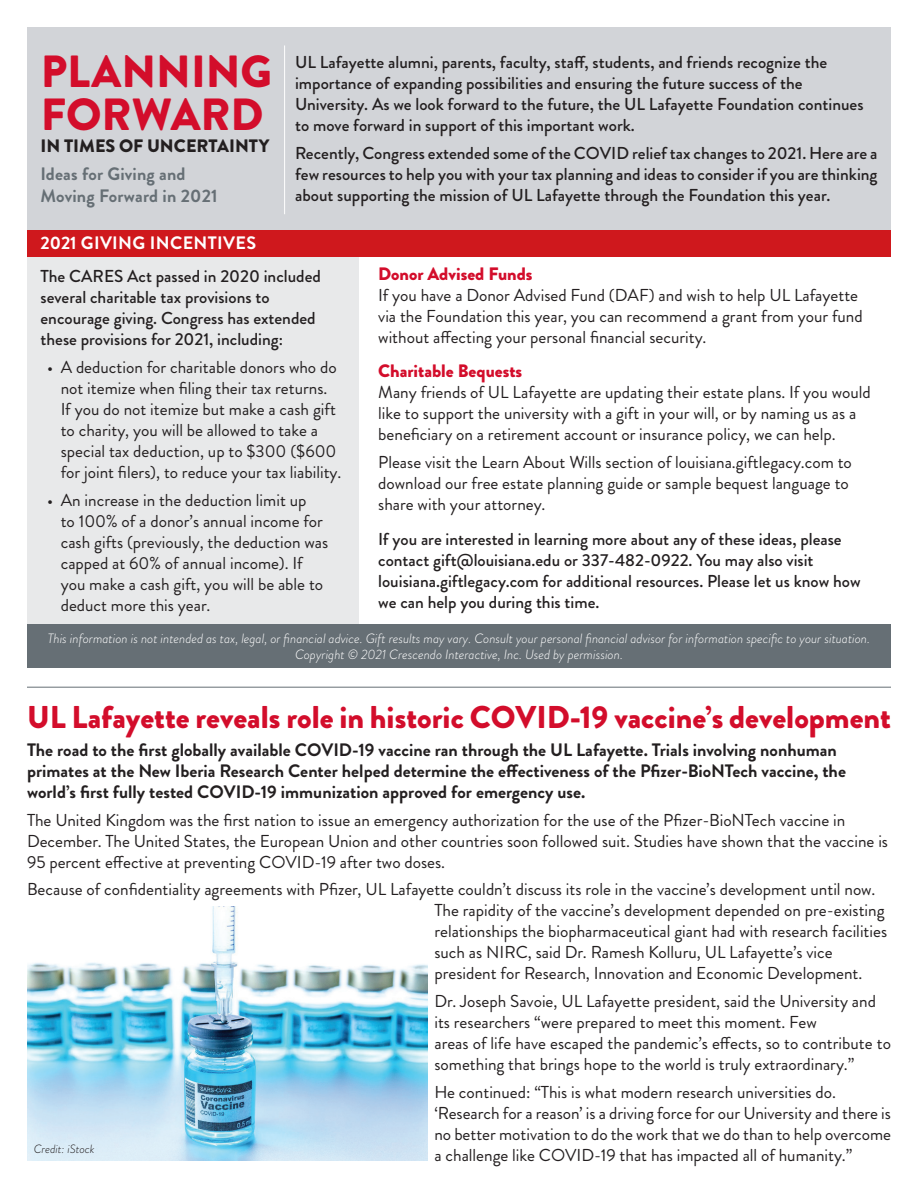
<style>
.page{position:relative;width:918px;height:1188px;background:#fff}
.page>*{position:absolute;margin:0;border:0;box-sizing:border-box;transform-origin:0 0}
.t1{font:900 45px/43.5px "Brandon Grotesque";color:#d30d2b}
.t2{font:900 31.5px "Brandon Grotesque";color:#d30d2b}
.t3{font:700 18px/21px "Brandon Grotesque";color:#231f20}
.t4{font:700 18px "Brandon Grotesque";letter-spacing:.01em;color:#666f75}
.t5{font:900 18px "Brandon Grotesque";color:#d30d2b}
.t6{font:900 18px "Brandon Grotesque";color:#231f20}
.t7{font:700 18px "Brandon Grotesque";letter-spacing:.02em;color:#fff}
.t8{font:17.25px/21px "Brandon Grotesque";color:#231f20}
.t9{font:500 17.25px/21px "Brandon Grotesque";color:#231f20}
.t10{font:italic 300 13.5px "Brandon Grotesque";color:#fff}
.t11{font:italic 300 12px "Brandon Grotesque";color:#231f20}
</style>
<div class="page">
<div style="left:27px;top:230px;width:332px;height:395px;background:#e8e9ea"></div>
<img style="left:27px;top:906px;width:401px;height:255px">
<div style="left:27px;top:27px;width:864px;height:203px;background:#d2d4d8"></div>
<div style="left:27px;top:625px;width:864px;height:43px;background:#666f75"></div>
<div style="left:27px;top:230px;width:864px;height:27px;background:#cf181d"></div>
<hr style="left:284px;top:45px;width:1px;height:169px;background:#fff">
<hr style="left:27px;top:687px;width:864px;height:1px;background:#666f75">
<p class="t1" style="left:41px;top:50px;width:233px">PLANNING<br>FORWARD</p>
<p class="t6" style="left:41px;top:133px;width:230px">IN TIMES OF UNCERTAINTY</p>
<p class="t4" style="left:40px;top:161px;width:147px">Ideas for Giving and</p>
<p class="t4" style="left:40px;top:183px;width:179px">Moving Forward in 2021</p>
<p class="t7" style="left:40px;top:231px;width:217px">2021 GIVING INCENTIVES</p>
<p class="t9" style="left:295px;top:52px;width:570px">UL Lafayette alumni, parents, faculty, staff, students, and friends recognize the importance of expanding possibilities and ensuring the future success of the University. As we look forward to the future, the UL Lafayette Foundation continues to move forward in support of this important work.</p>
<p class="t9" style="left:295px;top:143px;width:584px;text-align:justify">Recently, Congress extended some of the COVID relief tax changes to 2021. Here are a few resources to help you with your tax planning and ideas to consider if you are thinking about supporting the mission of UL Lafayette through the Foundation this year.</p>
<p class="t9" style="left:40px;top:266px;width:282px">The CARES Act passed in 2020 included several charitable tax provisions to encourage giving. Congress has extended these provisions for 2021, including:</p>
<p class="t8" style="left:61px;top:357px;width:282px;text-indent:-14px">• A deduction for charitable donors who do not itemize when filing their tax returns.<br>If you do not itemize but make a cash gift to charity, you will be allowed to take a special tax deduction, up to $300 ($600 for joint filers), to reduce your tax liability.</p>
<p class="t8" style="left:61px;top:490px;width:269px;text-indent:-14px">• An increase in the deduction limit up<br>to 100% of a donor’s annual income for cash gifts (previously, the deduction was capped at 60% of annual income). If you make a cash gift, you will be able to deduct more this year.</p>
<p class="t5" style="left:378px;top:261px;width:156px">Donor Advised Funds</p>
<p class="t8" style="left:378px;top:285px;width:486px">If you have a Donor Advised Fund (DAF) and wish to help UL Lafayette via the Foundation this year, you can recommend a grant from your fund without affecting your personal financial security.</p>
<p class="t5" style="left:378px;top:359px;width:146px">Charitable Bequests</p>
<p class="t8" style="left:378px;top:382px;width:494px">Many friends of UL Lafayette are updating their estate plans. If you would like to support the university with a gift in your will, or by naming us as a beneficiary on a retirement account or insurance policy, we can help.</p>
<p class="t8" style="left:378px;top:452px;width:475px">Please visit the Learn About Wills section of louisiana.giftlegacy.com to download our free estate planning guide or sample bequest language to share with your attorney.</p>
<p class="t9" style="left:378px;top:529px;width:484px">If you are interested in learning more about any of these ideas, please contact gift@louisiana.edu or 337-482-0922. You may also visit louisiana.giftlegacy.com for additional resources. Please let us know how we can help you during this time.</p>
<p class="t10" style="left:48px;top:629px;width:824px">This information is not intended as tax, legal, or financial advice. Gift results may vary. Consult your personal financial advisor for information specific to your situation.</p>
<p class="t10" style="left:295px;top:645px;width:329px">Copyright © 2021 Crescendo Interactive, Inc. Used by permission.</p>
<p class="t2" style="left:27px;top:695px;width:865px">UL Lafayette reveals role in historic COVID-19 vaccine’s development</p>
<p class="t3" style="left:27px;top:740px;width:821px">The road to the first globally available COVID-19 vaccine ran through the UL Lafayette. Trials involving nonhuman primates at the New Iberia Research Center helped determine the effectiveness of the Pfizer-BioNTech vaccine, the world’s first fully tested COVID-19 immunization approved for emergency use.</p>
<p class="t8" style="left:27px;top:810px;width:863px">The United Kingdom was the first nation to issue an emergency authorization for the use of the Pfizer-BioNTech vaccine in<br>December. The United States, the European Union and other countries soon followed suit. Studies have shown that the vaccine is<br>95 percent effective at preventing COVID-19 after two doses.</p>
<p class="t8" style="left:434px;top:879px;width:454px;text-indent:-407px">Because of confidentiality agreements with Pfizer, UL Lafayette couldn’t discuss its role in the vaccine’s development until now.<br>The rapidity of the vaccine’s development depended on pre-existing relationships the biopharmaceutical giant had with research facilities such as NIRC, said Dr. Ramesh Kolluru, UL Lafayette’s vice president for Research, Innovation and Economic Development.</p>
<p class="t8" style="left:434px;top:991px;width:443px">Dr. Joseph Savoie, UL Lafayette president, said the University and its researchers “were prepared to meet this moment. Few</p>
<p class="t8" style="left:434px;top:1033px;width:458px">areas of life have escaped the pandemic’s effects, so to contribute to something that brings hope to the world is truly extraordinary.”</p>
<p class="t8" style="left:434px;top:1082px;width:403px">He continued: “This is what modern research universities do.</p>
<p class="t8" style="left:434px;top:1103px;width:458px;text-align:justify">‘Research for a reason’ is a driving force for our University and there is no better motivation to do the work that we do than to help overcome a challenge like COVID-19 that has impacted all of humanity.”</p>
<p class="t11" style="left:34px;top:1141px;width:62px">Credit: iStock</p>
</div>
